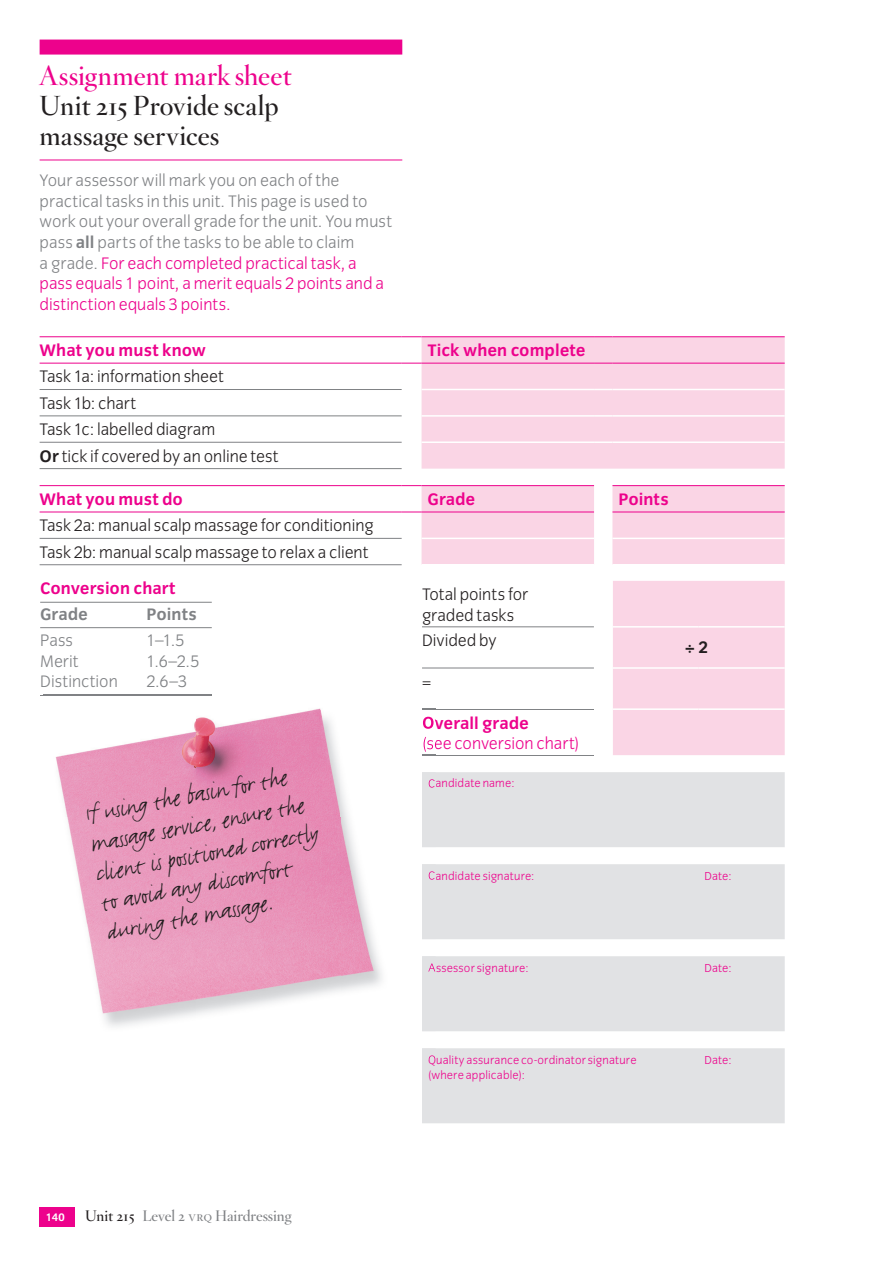
<style>
.page{position:relative;width:894px;height:1263px;background:#fff}
.page>*{position:absolute;margin:0;border:0;box-sizing:border-box;transform-origin:0 0}
.t1{font:27px/30px "Justlefthand";color:#231f20}
.t2{font:27px/30px "Hoefler Titling HTF Sm Roman";letter-spacing:.005em;color:#231f20}
.t3{font:27px "Hoefler Titling HTF Sm Roman";letter-spacing:.005em;color:#ed028c}
.t4{font:300 17.25px/20.7px "Congress Sans";color:#808285}
.t5{font:300 17.25px/26.4px "Congress Sans";letter-spacing:-.005em;color:#231f20}
.t6{font:700 17.25px "Congress Sans";color:#ed028c}
.t7{font:300 17.25px "Congress Sans";letter-spacing:-.005em;color:#ed028c}
.t8{font:700 17.25px "Congress Sans";color:#808285}
.t9{font:700 17.25px "Congress Sans";color:#231f20}
.t10{font:15px "Hoefler Titling HTF Sm Roman";color:#808285}
.t11{font:300 12px/15px "Congress Sans";letter-spacing:.015em;color:#ed028c}
.t12{font:700 11.25px "Congress Sans";color:#fff}
.s1{font-weight:700}
.s2{color:#ed028c}
.s3{color:#231f20}
.s4{font-family:"Hoefler Titling HTF Lt SC"}
</style>
<div class="page">
<div style="left:40px;top:1207px;width:35px;height:19px;background:#ed028c"></div>
<div style="left:40px;top:40px;width:362px;height:15px;background:#ed028c"></div>
<hr style="left:40px;top:160px;width:362px;height:1px;background:#ed028c">
<svg style="left:421px;top:337px;width:363px;height:227px;background:#fad7e7"></svg>
<hr style="left:40px;top:336px;width:361px;height:1px;background:#ed028c">
<svg style="left:401px;top:336px;width:20px;height:1px"></svg>
<hr style="left:421px;top:336px;width:173px;height:1px;background:#ed028c">
<svg style="left:594px;top:336px;width:18px;height:1px"></svg>
<hr style="left:612px;top:336px;width:172px;height:1px;background:#ed028c">
<hr style="left:40px;top:363px;width:361px;height:1px;background:#ed028c">
<svg style="left:401px;top:363px;width:20px;height:1px"></svg>
<hr style="left:40px;top:485px;width:361px;height:1px;background:#ed028c">
<svg style="left:401px;top:485px;width:20px;height:1px"></svg>
<hr style="left:421px;top:485px;width:173px;height:1px;background:#ed028c">
<hr style="left:612px;top:485px;width:172px;height:1px;background:#ed028c">
<hr style="left:40px;top:511px;width:361px;height:1px;background:#ed028c">
<svg style="left:401px;top:511px;width:20px;height:1px"></svg>
<hr style="left:421px;top:511px;width:173px;height:1px;background:#ed028c">
<hr style="left:612px;top:511px;width:172px;height:1px;background:#ed028c">
<hr style="left:421px;top:363px;width:173px;height:1px;background:#ed028c">
<svg style="left:594px;top:363px;width:18px;height:1px"></svg>
<hr style="left:612px;top:363px;width:172px;height:1px;background:#ed028c">
<hr style="left:421px;top:389px;width:173px;height:1px;background:#fff">
<svg style="left:594px;top:389px;width:18px;height:1px"></svg>
<hr style="left:612px;top:389px;width:172px;height:1px;background:#fff">
<hr style="left:421px;top:415px;width:173px;height:2px;background:#fff">
<svg style="left:594px;top:415px;width:18px;height:2px"></svg>
<hr style="left:612px;top:415px;width:172px;height:2px;background:#fff">
<hr style="left:421px;top:441px;width:173px;height:2px;background:#fff">
<svg style="left:594px;top:441px;width:18px;height:2px"></svg>
<hr style="left:612px;top:441px;width:172px;height:2px;background:#fff">
<hr style="left:40px;top:389px;width:361px;height:1px;background:#808285">
<hr style="left:40px;top:415px;width:361px;height:1px;background:#808285">
<hr style="left:40px;top:442px;width:361px;height:1px;background:#808285">
<hr style="left:40px;top:468px;width:361px;height:1px;background:#808285">
<hr style="left:40px;top:538px;width:361px;height:1px;background:#808285">
<hr style="left:40px;top:564px;width:361px;height:1px;background:#808285">
<hr style="left:421px;top:537px;width:173px;height:2px;background:#fff">
<hr style="left:612px;top:537px;width:172px;height:2px;background:#fff">
<hr style="left:40px;top:602px;width:172px;height:1px;background:#808285">
<hr style="left:40px;top:627px;width:172px;height:1px;background:#808285">
<hr style="left:40px;top:695px;width:172px;height:1px;background:#808285">
<div style="left:613px;top:581px;width:171px;height:174px;background:#fad5e5"></div>
<svg style="left:422px;top:772px;width:362px;height:351px;background:#e5e6e7"></svg>
<hr style="left:422px;top:626px;width:172px;height:1px;background:#808285">
<hr style="left:422px;top:667px;width:172px;height:1px;background:#808285">
<hr style="left:422px;top:709px;width:172px;height:1px;background:#808285">
<hr style="left:422px;top:755px;width:172px;height:1px;background:#808285">
<hr style="left:613px;top:626px;width:85px;height:1px;background:#fff">
<hr style="left:698px;top:626px;width:86px;height:1px;background:#fff">
<hr style="left:613px;top:667px;width:85px;height:2px;background:#fff">
<hr style="left:698px;top:667px;width:86px;height:2px;background:#fff">
<hr style="left:613px;top:708px;width:85px;height:2px;background:#fff">
<hr style="left:698px;top:708px;width:86px;height:2px;background:#fff">
<img style="left:43px;top:694px;width:393px;height:16px">
<img style="left:43px;top:695px;width:169px;height:1px">
<img style="left:422px;top:772px;width:14px;height:287px">
<svg style="left:422px;top:709px;width:14px;height:1px"></svg>
<img style="left:423px;top:716px;width:13px;height:13px">
<img style="left:423px;top:736px;width:13px;height:15px">
<svg style="left:428px;top:778px;width:8px;height:9px"></svg>
<svg style="left:428px;top:870px;width:8px;height:12px"></svg>
<svg style="left:428px;top:963px;width:8px;height:11px"></svg>
<svg style="left:428px;top:1054px;width:8px;height:5px"></svg>
<img style="left:55px;top:710px;width:327px;height:317px">
<h1 class="t3" style="left:40px;top:57px;width:254px">Assignment mark sheet</h1>
<h1 class="t2" style="left:40px;top:90px;width:240px">Unit 215 Provide scalp massage services</h1>
<p class="t4" style="left:40px;top:170px;width:354px">Your assessor will mark you on each of the practical tasks in this unit. This page is used to work out your overall grade for the unit. You must pass <span class="s1">all</span> parts of the tasks to be able to claim<br>a grade. <span class="s2">For each completed practical task, a pass equals 1 point, a merit equals 2 points and a distinction equals 3 points.</span></p>
<p class="t6" style="left:40px;top:340px;width:168px">What you must know</p>
<p class="t6" style="left:427px;top:340px;width:159px">Tick when complete</p>
<p class="t5" style="left:40px;top:364px;width:240px">Task 1a: information sheet<br>Task 1b: chart<br>Task 1c: labelled diagram<br><span class="s1">Or</span> tick if covered by an online test</p>
<p class="t6" style="left:40px;top:489px;width:145px">What you must do</p>
<p class="t6" style="left:427px;top:489px;width:49px">Grade</p>
<p class="t6" style="left:618px;top:489px;width:52px">Points</p>
<p class="t5" style="left:40px;top:512px;width:335px">Task 2a: manual scalp massage for conditioning<br>Task 2b: manual scalp massage to relax a client</p>
<p class="t6" style="left:40px;top:579px;width:137px">Conversion chart</p>
<p class="t8" style="left:40px;top:604px;width:49px">Grade</p>
<p class="t8" style="left:146px;top:604px;width:52px">Points</p>
<p class="t4" style="left:40px;top:630px;width:34px">Pass</p>
<p class="t4" style="left:146px;top:630px;width:39px">1–1.5</p>
<p class="t4" style="left:40px;top:650px;width:40px">Merit</p>
<p class="t4" style="left:146px;top:650px;width:54px">1.6–2.5</p>
<p class="t4" style="left:40px;top:671px;width:79px">Distinction</p>
<p class="t4" style="left:146px;top:671px;width:42px">2.6–3</p>
<p class="t5" style="left:422px;top:584px;width:108px;line-height:20.7px">Total points for graded tasks</p>
<p class="t5" style="left:422px;top:627px;width:76px">Divided by</p>
<p class="t9" style="left:685px;top:637px;width:24px">÷ 2</p>
<p class="t5" style="left:422px;top:668px;width:11px">=</p>
<p class="t6" style="left:422px;top:713px;width:108px">Overall grade</p>
<p class="t7" style="left:422px;top:734px;width:159px">(see conversion chart)</p>
<p class="t11" style="left:428px;top:776px;width:88px">Candidate name:</p>
<h1 class="t1" style="left:83px;top:799px;width:228px;rotate:-10deg">If using the basin for the massage service, ensure the client is positioned correctly to avoid any discomfort during the massage.</h1>
<p class="t11" style="left:428px;top:868px;width:108px">Candidate signature:</p>
<p class="t11" style="left:704px;top:868px;width:29px">Date:</p>
<p class="t11" style="left:428px;top:960px;width:102px">Assessor signature:</p>
<p class="t11" style="left:704px;top:960px;width:29px">Date:</p>
<p class="t12" style="left:46px;top:1211px;width:20px">140</p>
<p class="t10" style="left:85px;top:1206px;width:208px"><span class="s3">Unit 215</span> Level 2 <span class="s4">vrq</span> Hairdressing</p>
<p class="t11" style="left:428px;top:1052px;width:210px">Quality assurance co-ordinator signature (where applicable):</p>
<p class="t11" style="left:704px;top:1052px;width:29px">Date:</p>
</div>
